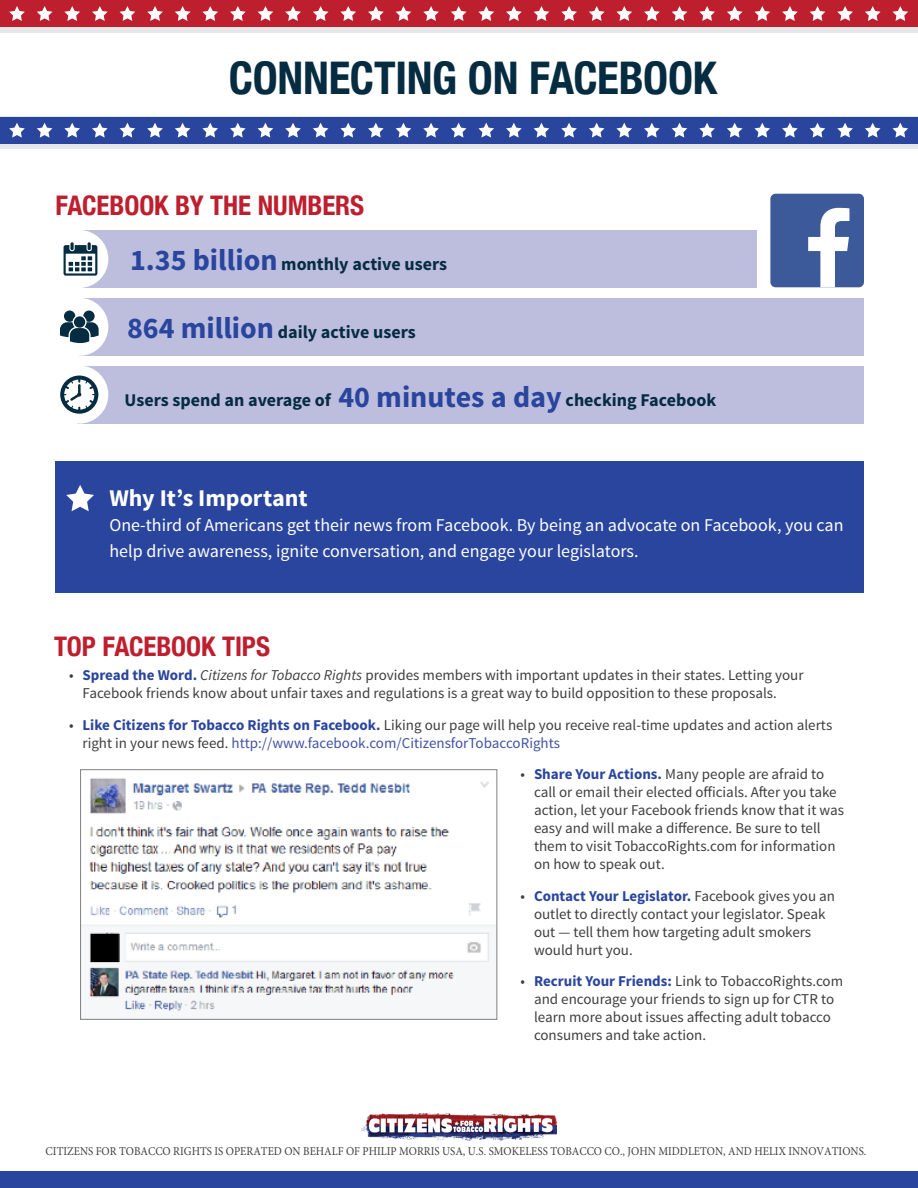
<style>
.page{position:relative;width:918px;height:1188px;background:#fff}
.page>*{position:absolute;margin:0;border:0;box-sizing:border-box;transform-origin:0 0}
.t1{font:700 condensed 45px "Helvetica Neue";letter-spacing:-.005em;color:#052c41}
.Head_1{font:700 condensed 27px "Helvetica Neue";color:#be1f2e}
.Head_2{font:700 24px "Source Sans Pro";color:#fff}
.Body_Text{font:18px/25.5px "Source Sans Pro";color:#fff}
.Call_Out_Text{font:700 18px "Source Sans Pro";color:#052c41}
.t2{font:15px/18px "Source Sans Pro";color:#3e3e3f}
.t3{font:12px "Minion Pro";color:#3e3e3f;scale:.91 1}
.s1{font-size:30px;color:#2a459d}
.s2{font-weight:700;color:#2a459d}
.s3{font-style:italic}
.s4{color:#4153a3}
</style>
<div class="page">
<div style="left:0;top:0;width:918px;height:32px;background:#e6e7e9"></div>
<div style="left:0;top:0;width:918px;height:27px;background:#be1f2e"></div>
<svg style="left:9px;top:6px;width:16px;height:15px"></svg>
<svg style="left:37px;top:6px;width:15px;height:15px"></svg>
<svg style="left:64px;top:6px;width:16px;height:15px"></svg>
<svg style="left:92px;top:6px;width:16px;height:15px"></svg>
<svg style="left:120px;top:6px;width:15px;height:15px"></svg>
<svg style="left:147px;top:6px;width:16px;height:15px"></svg>
<svg style="left:175px;top:6px;width:15px;height:15px"></svg>
<svg style="left:202px;top:6px;width:16px;height:15px"></svg>
<svg style="left:230px;top:6px;width:16px;height:15px"></svg>
<svg style="left:258px;top:6px;width:15px;height:15px"></svg>
<svg style="left:285px;top:6px;width:16px;height:15px"></svg>
<svg style="left:313px;top:6px;width:16px;height:15px"></svg>
<svg style="left:340px;top:6px;width:16px;height:15px"></svg>
<svg style="left:368px;top:6px;width:16px;height:15px"></svg>
<svg style="left:396px;top:6px;width:15px;height:15px"></svg>
<svg style="left:423px;top:6px;width:16px;height:15px"></svg>
<svg style="left:451px;top:6px;width:16px;height:15px"></svg>
<svg style="left:478px;top:6px;width:16px;height:15px"></svg>
<svg style="left:506px;top:6px;width:16px;height:15px"></svg>
<svg style="left:534px;top:6px;width:15px;height:15px"></svg>
<svg style="left:561px;top:6px;width:16px;height:15px"></svg>
<svg style="left:589px;top:6px;width:16px;height:15px"></svg>
<svg style="left:616px;top:6px;width:16px;height:15px"></svg>
<svg style="left:644px;top:6px;width:16px;height:15px"></svg>
<svg style="left:672px;top:6px;width:15px;height:15px"></svg>
<svg style="left:699px;top:6px;width:16px;height:15px"></svg>
<svg style="left:727px;top:6px;width:16px;height:15px"></svg>
<svg style="left:754px;top:6px;width:16px;height:15px"></svg>
<svg style="left:782px;top:6px;width:16px;height:15px"></svg>
<svg style="left:810px;top:6px;width:15px;height:15px"></svg>
<svg style="left:837px;top:6px;width:16px;height:15px"></svg>
<svg style="left:865px;top:6px;width:16px;height:15px"></svg>
<svg style="left:893px;top:6px;width:15px;height:15px"></svg>
<div style="left:0;top:117px;width:918px;height:32px;background:#e6e7e9"></div>
<div style="left:0;top:117px;width:918px;height:27px;background:#2a459d"></div>
<svg style="left:9px;top:123px;width:16px;height:15px"></svg>
<svg style="left:37px;top:123px;width:15px;height:15px"></svg>
<svg style="left:64px;top:123px;width:16px;height:15px"></svg>
<svg style="left:92px;top:123px;width:16px;height:15px"></svg>
<svg style="left:120px;top:123px;width:15px;height:15px"></svg>
<svg style="left:147px;top:123px;width:16px;height:15px"></svg>
<svg style="left:175px;top:123px;width:15px;height:15px"></svg>
<svg style="left:202px;top:123px;width:16px;height:15px"></svg>
<svg style="left:230px;top:123px;width:16px;height:15px"></svg>
<svg style="left:258px;top:123px;width:15px;height:15px"></svg>
<svg style="left:285px;top:123px;width:16px;height:15px"></svg>
<svg style="left:313px;top:123px;width:15px;height:15px"></svg>
<svg style="left:340px;top:123px;width:16px;height:15px"></svg>
<svg style="left:368px;top:123px;width:16px;height:15px"></svg>
<svg style="left:396px;top:123px;width:15px;height:15px"></svg>
<svg style="left:423px;top:123px;width:16px;height:15px"></svg>
<svg style="left:451px;top:123px;width:15px;height:15px"></svg>
<svg style="left:478px;top:123px;width:16px;height:15px"></svg>
<svg style="left:506px;top:123px;width:16px;height:15px"></svg>
<svg style="left:534px;top:123px;width:15px;height:15px"></svg>
<svg style="left:561px;top:123px;width:16px;height:15px"></svg>
<svg style="left:589px;top:123px;width:16px;height:15px"></svg>
<svg style="left:616px;top:123px;width:16px;height:15px"></svg>
<svg style="left:644px;top:123px;width:16px;height:15px"></svg>
<svg style="left:672px;top:123px;width:15px;height:15px"></svg>
<svg style="left:699px;top:123px;width:16px;height:15px"></svg>
<svg style="left:727px;top:123px;width:16px;height:15px"></svg>
<svg style="left:754px;top:123px;width:16px;height:15px"></svg>
<svg style="left:782px;top:123px;width:16px;height:15px"></svg>
<svg style="left:810px;top:123px;width:15px;height:15px"></svg>
<svg style="left:837px;top:123px;width:16px;height:15px"></svg>
<svg style="left:865px;top:123px;width:16px;height:15px"></svg>
<svg style="left:892px;top:123px;width:16px;height:15px"></svg>
<div style="left:0;top:1171px;width:918px;height:17px;background:#2a459d"></div>
<img style="left:361px;top:1114px;width:196px;height:27px">
<img style="left:82px;top:778px;width:413px;height:234px">
<div style="left:80px;top:769px;width:417px;height:251px;border:1px solid #808080"></div>
<div style="left:55px;top:461px;width:809px;height:132px;background:#2a459d"></div>
<svg style="left:66px;top:485px;width:28px;height:26px"></svg>
<div style="left:80px;top:298px;width:784px;height:58px;background:#bdbede"></div>
<div style="left:50px;top:298px;width:58px;height:58px;background:#fff;border-radius:50%"></div>
<div style="left:77px;top:366px;width:787px;height:58px;background:#bdbede"></div>
<div style="left:83px;top:230px;width:674px;height:58px;background:#bdbede"></div>
<svg style="left:60px;top:311px;width:39px;height:32px"></svg>
<div style="left:50px;top:230px;width:58px;height:58px;background:#fff;border-radius:50%"></div>
<svg style="left:64px;top:242px;width:33px;height:34px"></svg>
<div style="left:50px;top:366px;width:58px;height:58px;background:#fff;border-radius:50%"></div>
<svg style="left:60px;top:376px;width:38px;height:38px"></svg>
<div style="left:770px;top:194px;width:94px;height:93px;background:#3c5a99;border-radius:5px"></div>
<svg style="left:808px;top:208px;width:41px;height:79px"></svg>
<p class="t1" style="left:229px;top:41px;width:490px">CONNECTING ON FACEBOOK</p>
<p class="Head_1" style="left:55px;top:182px;width:310px">FACEBOOK BY THE NUMBERS</p>
<p class="Call_Out_Text" style="left:130px;top:253px;width:319px"><span class="s1">1.35 billion</span> monthly active users</p>
<p class="Call_Out_Text" style="left:127px;top:321px;width:290px"><span class="s1">864 million</span> daily active users</p>
<p class="Call_Out_Text" style="left:125px;top:388px;width:593px">Users spend an average of <span class="s1">40 minutes a day</span> checking Facebook</p>
<p class="Head_2" style="left:109px;top:482px;width:200px">Why It’s Important</p>
<p class="Body_Text" style="left:109px;top:513px;width:736px">One-third of Americans get their news from Facebook. By being an advocate on Facebook, you can help drive awareness, ignite conversation, and engage your legislators.</p>
<p class="Head_1" style="left:54px;top:624px;width:218px">TOP FACEBOOK TIPS</p>
<p class="t2" style="left:82px;top:667px;width:723px;text-indent:-14px">• <span class="s2">Spread the Word.</span> <span class="s3">Citizens for Tobacco Rights</span> provides members with important updates in their states. Letting your<br>Facebook friends know about unfair taxes and regulations is a great way to build opposition to these proposals.</p>
<p class="t2" style="left:83px;top:716px;width:751px;text-indent:-14px">• <span class="s2">Like Citizens for Tobacco Rights on Facebook.</span> Liking our page will help you receive real-time updates and action alerts right in your news feed. <span class="s4">http://www.facebook.com/CitizensforTobaccoRights</span></p>
<p class="t2" style="left:534px;top:766px;width:312px;text-indent:-14px">• <span class="s2">Share Your Actions.</span> Many people are afraid to call or email their elected officials. After you take action, let your Facebook friends know that it was easy and will make a difference. Be sure to tell them to visit TobaccoRights.com for information on how to speak out.</p>
<p class="t2" style="left:534px;top:887px;width:303px;text-indent:-14px">• <span class="s2">Contact Your Legislator.</span> Facebook gives you an outlet to directly contact your legislator. Speak out — tell them how targeting adult smokers would hurt you.</p>
<p class="t2" style="left:534px;top:973px;width:311px;text-indent:-14px">• <span class="s2">Recruit Your Friends:</span> Link to TobaccoRights.com and encourage your friends to sign up for CTR to learn more about issues affecting adult tobacco consumers and take action.</p>
<p class="t3" style="left:46px;top:1143px;width:903px">CITIZENS FOR TOBACCO RIGHTS IS OPERATED ON BEHALF OF PHILIP MORRIS USA, U.S. SMOKELESS TOBACCO CO., JOHN MIDDLETON, AND HELIX INNOVATIONS.</p>
</div>
